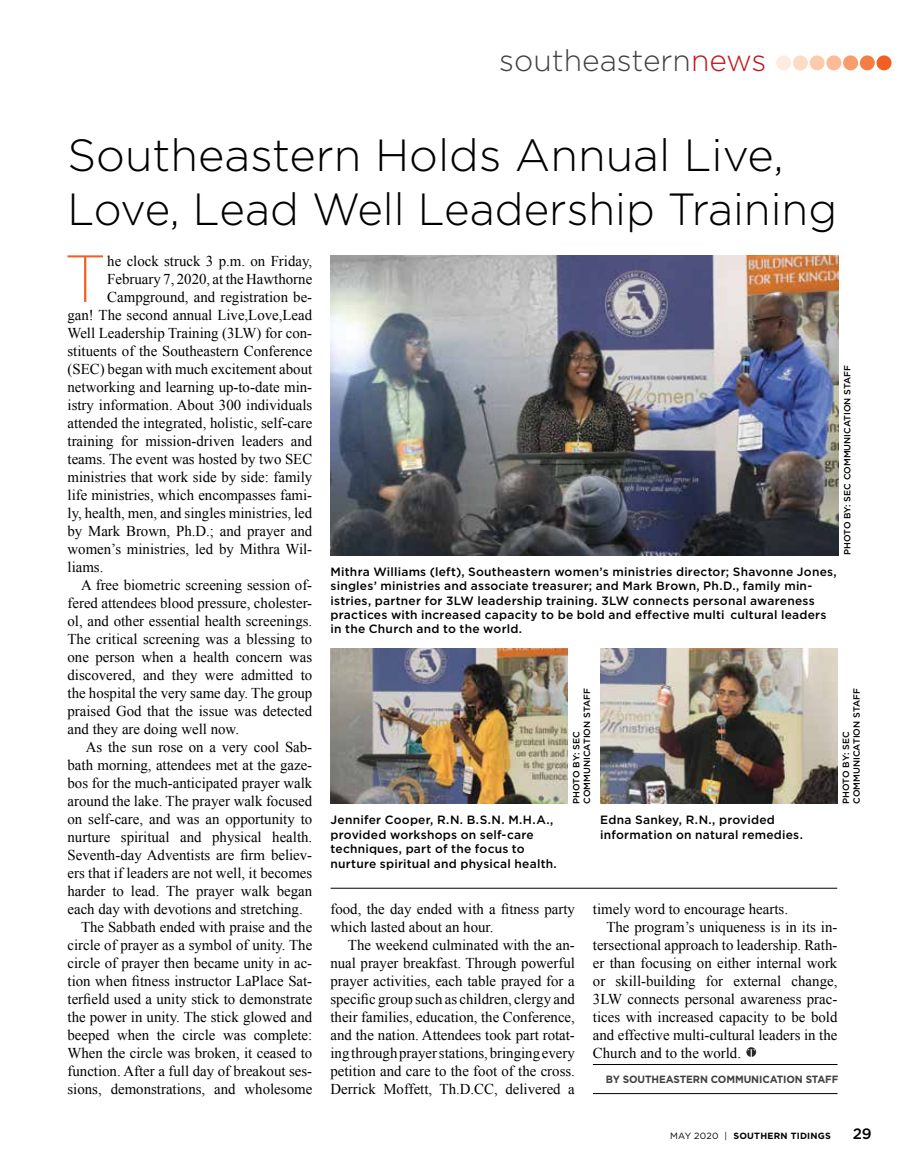
<style>
.page{position:relative;width:905px;height:1175px;background:#fff}
.page>*{position:absolute;margin:0;border:0;box-sizing:border-box;transform-origin:0 0}
.t1{font:200 66.45px "Gotham";color:#f15f22}
.t2{font:300 45px/54px "Gotham";color:#000}
.t3{font:300 30px "Gotham";color:#414042}
.t4{font:15px "Times New Roman";color:#000}
.t5{font:500 12px/14.4px "Gotham";letter-spacing:.02em;color:#000}
.t6{font:700 10.5px "Gotham";letter-spacing:-.01em;color:#414042;scale:.96 1}
.t7{font:500 9px/10.8px "Gotham";color:#000}
.t8{font:700 9px "Gotham";letter-spacing:.025em;color:#000}
.s1{color:#c2151c}
.s2{font-weight:400}
.s3{font-weight:500;font-size:15px}
</style>
<div class="page">
<svg style="left:746px;top:1047px;width:10px;height:9px"></svg>
<svg style="left:747px;top:1049px;width:7px;height:8px"></svg>
<div style="left:876px;top:55px;width:15px;height:15px;background:#f15f22;border-radius:50%"></div>
<div style="left:859px;top:55px;width:15px;height:15px;background:#f57e45;border-radius:50%"></div>
<div style="left:843px;top:55px;width:15px;height:15px;background:#f89c6c;border-radius:50%"></div>
<div style="left:826px;top:55px;width:15px;height:15px;background:#fbbb96;border-radius:50%"></div>
<div style="left:809px;top:55px;width:15px;height:15px;background:#fccbad;border-radius:50%"></div>
<div style="left:792px;top:55px;width:15px;height:15px;background:#fddbc5;border-radius:50%"></div>
<div style="left:776px;top:55px;width:15px;height:15px;background:#feebdf;border-radius:50%"></div>
<hr style="left:593px;top:1093px;width:244px;height:1px;background:#000">
<hr style="left:593px;top:1064px;width:244px;height:1px;background:#000">
<img style="left:330px;top:255px;width:508px;height:300px">
<img style="left:330px;top:648px;width:237px;height:155px">
<img style="left:600px;top:648px;width:237px;height:155px">
<hr style="left:330px;top:887px;width:507px;height:1px;background:#000">
<p class="t3" style="left:499px;top:42px;width:269px">southeastern<span class="s1">news</span></p>
<p class="t2" style="left:67px;top:127px;width:771px">Southeastern Holds Annual Live,<br>Love, Lead Well Leadership Training</p>
<p class="t1" style="left:65px;top:237px;width:42px">T</p>
<p class="t4" style="left:107px;top:251px;width:206px">he clock struck 3 p.m. on Friday,</p>
<p class="t4" style="left:107px;top:269px;width:206px">February 7, 2020, at the Hawthorne</p>
<p class="t4" style="left:107px;top:287px;width:206px">Campground, and registration be-</p>
<p class="t4" style="left:68px;top:305px;width:246px">gan! The second annual Live,Love,Lead</p>
<p class="t4" style="left:68px;top:323px;width:246px">Well Leadership Training (3LW) for con-</p>
<p class="t4" style="left:68px;top:341px;width:246px">stituents of the Southeastern Conference</p>
<p class="t4" style="left:68px;top:359px;width:246px">(SEC) began with much excitement about</p>
<p class="t4" style="left:68px;top:377px;width:246px">networking and learning up-to-date min-</p>
<p class="t4" style="left:68px;top:395px;width:246px">istry information. About 300 individuals</p>
<p class="t4" style="left:68px;top:413px;width:246px">attended the integrated, holistic, self-care</p>
<p class="t4" style="left:68px;top:431px;width:246px">training for mission-driven leaders and</p>
<p class="t4" style="left:68px;top:449px;width:246px">teams. The event was hosted by two SEC</p>
<p class="t4" style="left:68px;top:467px;width:246px">ministries that work side by side: family</p>
<p class="t4" style="left:68px;top:485px;width:246px">life ministries, which encompasses fami-</p>
<p class="t4" style="left:68px;top:503px;width:246px">ly, health, men, and singles ministries, led</p>
<p class="t4" style="left:68px;top:521px;width:246px">by Mark Brown, Ph.D.; and prayer and</p>
<p class="t4" style="left:68px;top:539px;width:246px">women’s ministries, led by Mithra Wil-</p>
<p class="t4" style="left:68px;top:557px;width:37px">liams.</p>
<p class="t4" style="left:81px;top:575px;width:233px">A free biometric screening session of-</p>
<p class="t4" style="left:68px;top:593px;width:246px">fered attendees blood pressure, cholester-</p>
<p class="t4" style="left:68px;top:611px;width:246px">ol, and other essential health screenings.</p>
<p class="t4" style="left:68px;top:629px;width:246px">The critical screening was a blessing to</p>
<p class="t4" style="left:68px;top:647px;width:246px">one person when a health concern was</p>
<p class="t4" style="left:68px;top:665px;width:246px">discovered, and they were admitted to</p>
<p class="t4" style="left:68px;top:683px;width:246px">the hospital the very same day. The group</p>
<p class="t4" style="left:68px;top:701px;width:246px">praised God that the issue was detected</p>
<p class="t4" style="left:68px;top:719px;width:173px">and they are doing well now.</p>
<p class="t4" style="left:86px;top:737px;width:228px">As the sun rose on a very cool Sab-</p>
<p class="t4" style="left:68px;top:755px;width:246px">bath morning, attendees met at the gaze-</p>
<p class="t4" style="left:68px;top:773px;width:246px">bos for the much-anticipated prayer walk</p>
<p class="t4" style="left:68px;top:791px;width:246px">around the lake. The prayer walk focused</p>
<p class="t4" style="left:68px;top:809px;width:246px">on self-care, and was an opportunity to</p>
<p class="t4" style="left:68px;top:827px;width:246px">nurture spiritual and physical health.</p>
<p class="t4" style="left:68px;top:845px;width:246px">Seventh-day Adventists are firm believ-</p>
<p class="t4" style="left:68px;top:863px;width:246px">ers that if leaders are not well, it becomes</p>
<p class="t4" style="left:68px;top:881px;width:246px">harder to lead. The prayer walk began</p>
<p class="t4" style="left:68px;top:899px;width:237px">each day with devotions and stretching.</p>
<p class="t4" style="left:81px;top:917px;width:233px">The Sabbath ended with praise and the</p>
<p class="t4" style="left:68px;top:935px;width:246px">circle of prayer as a symbol of unity. The</p>
<p class="t4" style="left:68px;top:953px;width:246px">circle of prayer then became unity in ac-</p>
<p class="t4" style="left:68px;top:971px;width:246px">tion when fitness instructor LaPlace Sat-</p>
<p class="t4" style="left:68px;top:989px;width:246px">terfield used a unity stick to demonstrate</p>
<p class="t4" style="left:68px;top:1007px;width:246px">the power in unity. The stick glowed and</p>
<p class="t4" style="left:68px;top:1025px;width:246px">beeped when the circle was complete:</p>
<p class="t4" style="left:68px;top:1043px;width:246px">When the circle was broken, it ceased to</p>
<p class="t4" style="left:68px;top:1061px;width:246px">function. After a full day of breakout ses-</p>
<p class="t4" style="left:68px;top:1079px;width:246px">sions, demonstrations, and wholesome</p>
<p class="t7" style="left:841px;top:555px;width:191px;rotate:-90deg">PHOTO BY: SEC COMMUNICATION STAFF</p>
<p class="t5" style="left:330px;top:564px;width:507px">Mithra Williams (left), Southeastern women’s ministries director; Shavonne Jones, singles’ ministries and associate treasurer; and Mark Brown, Ph.D., family min&shy;istries, partner for 3LW leadership training. 3LW connects personal awareness practices with increased capacity to be bold and effective multi‐cultural leaders in the Church and to the world.</p>
<p class="t7" style="left:570px;top:803px;width:117px;rotate:-90deg">PHOTO BY: SEC<br>COMMUNICATION STAFF</p>
<p class="t7" style="left:840px;top:803px;width:117px;rotate:-90deg">PHOTO BY: SEC<br>COMMUNICATION STAFF</p>
<p class="t5" style="left:330px;top:812px;width:228px">Jennifer Cooper, R.N. B.S.N. M.H.A., provided workshops on self-care techniques, part of the focus to nurture spiritual and physical health.</p>
<p class="t5" style="left:600px;top:812px;width:204px">Edna Sankey, R.N., provided information on natural remedies.</p>
<p class="t4" style="left:330px;top:898px;width:246px">food, the day ended with a fitness party</p>
<p class="t4" style="left:330px;top:916px;width:164px">which lasted about an hour.</p>
<p class="t4" style="left:348px;top:934px;width:228px">The weekend culminated with the an-</p>
<p class="t4" style="left:330px;top:952px;width:246px">nual prayer breakfast. Through powerful</p>
<p class="t4" style="left:330px;top:970px;width:246px">prayer activities, each table prayed for a</p>
<p class="t4" style="left:330px;top:988px;width:246px">specific group such as children, clergy and</p>
<p class="t4" style="left:330px;top:1006px;width:246px">their families, education, the Conference,</p>
<p class="t4" style="left:330px;top:1024px;width:246px">and the nation. Attendees took part rotat-</p>
<p class="t4" style="left:330px;top:1042px;width:246px">ing through prayer stations, bringing every</p>
<p class="t4" style="left:330px;top:1060px;width:246px">petition and care to the foot of the cross.</p>
<p class="t4" style="left:330px;top:1078px;width:246px">Derrick Moffett, Th.D.CC, delivered a</p>
<p class="t4" style="left:593px;top:898px;width:197px">timely word to encourage hearts.</p>
<p class="t4" style="left:606px;top:916px;width:232px">The program’s uniqueness is in its in-</p>
<p class="t4" style="left:593px;top:934px;width:246px">tersectional approach to leadership. Rath-</p>
<p class="t4" style="left:593px;top:952px;width:246px">er than focusing on either internal work</p>
<p class="t4" style="left:593px;top:970px;width:246px">or skill-building for external change,</p>
<p class="t4" style="left:593px;top:988px;width:246px">3LW connects personal awareness prac-</p>
<p class="t4" style="left:593px;top:1006px;width:246px">tices with increased capacity to be bold</p>
<p class="t4" style="left:593px;top:1024px;width:246px">and effective multi-cultural leaders in the</p>
<p class="t4" style="left:593px;top:1042px;width:150px">Church and to the world.</p>
<p class="t6" style="left:606px;top:1071px;width:244px">BY SOUTHEASTERN COMMUNICATION STAFF</p>
<p class="t8" style="left:670px;top:1130px;width:203px"><span class="s2">MAY 2020 |</span> SOUTHERN TIDINGS <span class="s3">29</span></p>
</div>
